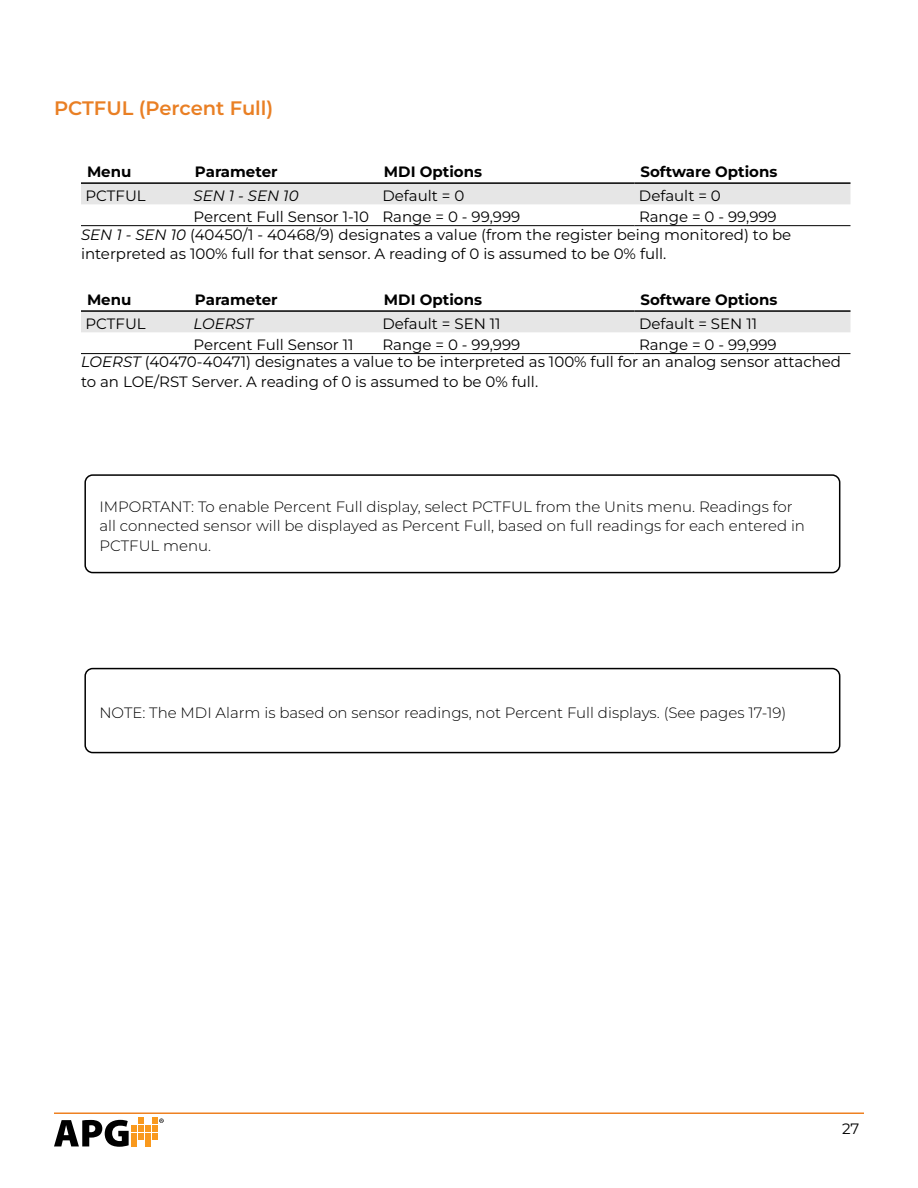
<style>
.page{position:relative;width:918px;height:1188px;background:#fff}
.page>*{position:absolute;margin:0;border:0;box-sizing:border-box;transform-origin:0 0}
.t1{font:600 19.5px "Montserrat";color:#e97f24}
.t2{font:15px/17.5px "Montserrat";color:#000}
.t3{font:300 15px/19.5px "Montserrat";color:#000}
.t4{font:700 15px "Montserrat";color:#000}
.t5{font:italic 15px "Montserrat";color:#000}
.s1{font-style:italic}
</style>
<div class="page">
<hr style="left:54px;top:1112px;width:810px;height:2px;background:#ee8122">
<svg style="left:54px;top:1118px;width:110px;height:29px"></svg>
<div style="left:81px;top:184px;width:769px;height:20px;background:#e6e6e6"></div>
<hr style="left:81px;top:225px;width:108px;height:1px;background:#000">
<hr style="left:189px;top:225px;width:189px;height:1px;background:#000">
<hr style="left:378px;top:225px;width:257px;height:1px;background:#000">
<hr style="left:635px;top:225px;width:216px;height:1px;background:#000">
<hr style="left:81px;top:182px;width:108px;height:2px;background:#000">
<hr style="left:189px;top:182px;width:189px;height:2px;background:#000">
<hr style="left:378px;top:182px;width:257px;height:2px;background:#000">
<hr style="left:635px;top:182px;width:216px;height:2px;background:#000">
<div style="left:81px;top:312px;width:769px;height:20px;background:#e6e6e6"></div>
<hr style="left:81px;top:310px;width:108px;height:2px;background:#000">
<hr style="left:189px;top:310px;width:189px;height:2px;background:#000">
<hr style="left:378px;top:310px;width:257px;height:2px;background:#000">
<hr style="left:635px;top:310px;width:216px;height:2px;background:#000">
<hr style="left:81px;top:353px;width:108px;height:1px;background:#000">
<hr style="left:189px;top:353px;width:189px;height:1px;background:#000">
<hr style="left:378px;top:353px;width:257px;height:1px;background:#000">
<hr style="left:635px;top:353px;width:216px;height:1px;background:#000">
<div style="left:84px;top:474px;width:756px;height:99px;border:2px solid #000;border-radius:8px"></div>
<div style="left:84px;top:668px;width:756px;height:85px;border:2px solid #000;border-radius:8px"></div>
<h1 class="t1" style="left:54px;top:99px;width:221px">PCTFUL (Percent Full)</h1>
<p class="t4" style="left:87px;top:162px;width:46px">Menu</p>
<p class="t4" style="left:195px;top:162px;width:84px">Parameter</p>
<p class="t4" style="left:384px;top:162px;width:100px">MDI Options</p>
<p class="t4" style="left:640px;top:162px;width:138px">Software Options</p>
<p class="t2" style="left:86px;top:186px;width:62px">PCTFUL</p>
<p class="t5" style="left:194px;top:188px;width:107px">SEN 1 - SEN 10</p>
<p class="t2" style="left:382px;top:187px;width:83px">Default = 0</p>
<p class="t2" style="left:639px;top:187px;width:83px">Default = 0</p>
<p class="t2" style="left:194px;top:208px;width:328px">Percent Full Sensor 1-10 Range = 0 - 99,999</p>
<p class="t2" style="left:81px;top:208px;width:712px;text-indent:558px">Range = 0 - 99,999<br><span class="s1">SEN 1 - SEN 10</span> (40450/1 - 40468/9) designates a value (from the register being monitored) to be</p>
<p class="t2" style="left:81px;top:245px;width:587px">interpreted as 100% full for that sensor. A reading of 0 is assumed to be 0% full.</p>
<p class="t4" style="left:87px;top:290px;width:46px">Menu</p>
<p class="t4" style="left:195px;top:290px;width:84px">Parameter</p>
<p class="t4" style="left:384px;top:290px;width:100px">MDI Options</p>
<p class="t4" style="left:640px;top:290px;width:138px">Software Options</p>
<p class="t2" style="left:86px;top:314px;width:62px">PCTFUL</p>
<p class="t5" style="left:194px;top:316px;width:61px">LOERST</p>
<p class="t2" style="left:382px;top:315px;width:120px">Default = SEN 11</p>
<p class="t2" style="left:639px;top:315px;width:120px">Default = SEN 11</p>
<p class="t2" style="left:194px;top:336px;width:162px">Percent Full Sensor 11</p>
<p class="t2" style="left:382px;top:336px;width:139px">Range = 0 - 99,999</p>
<p class="t2" style="left:81px;top:336px;width:762px;text-indent:558px">Range = 0 - 99,999<br><span class="s1">LOERST</span> (40470-40471) designates a value to be interpreted as 100% full for an analog sensor attached</p>
<p class="t2" style="left:81px;top:372px;width:459px">to an LOE/RST Server. A reading of 0 is assumed to be 0% full.</p>
<p class="t3" style="left:99px;top:496px;width:707px">IMPORTANT: To enable Percent Full display, select PCTFUL from the Units menu. Readings for all connected sensor will be displayed as Percent Full, based on full readings for each entered in<br>PCTFUL menu.</p>
<p class="t3" style="left:99px;top:702px;width:688px">NOTE: The MDI Alarm is based on sensor readings, not Percent Full displays. (See pages 17-19)</p>
<p class="t2" style="left:842px;top:1121px;width:19px">27</p>
</div>
